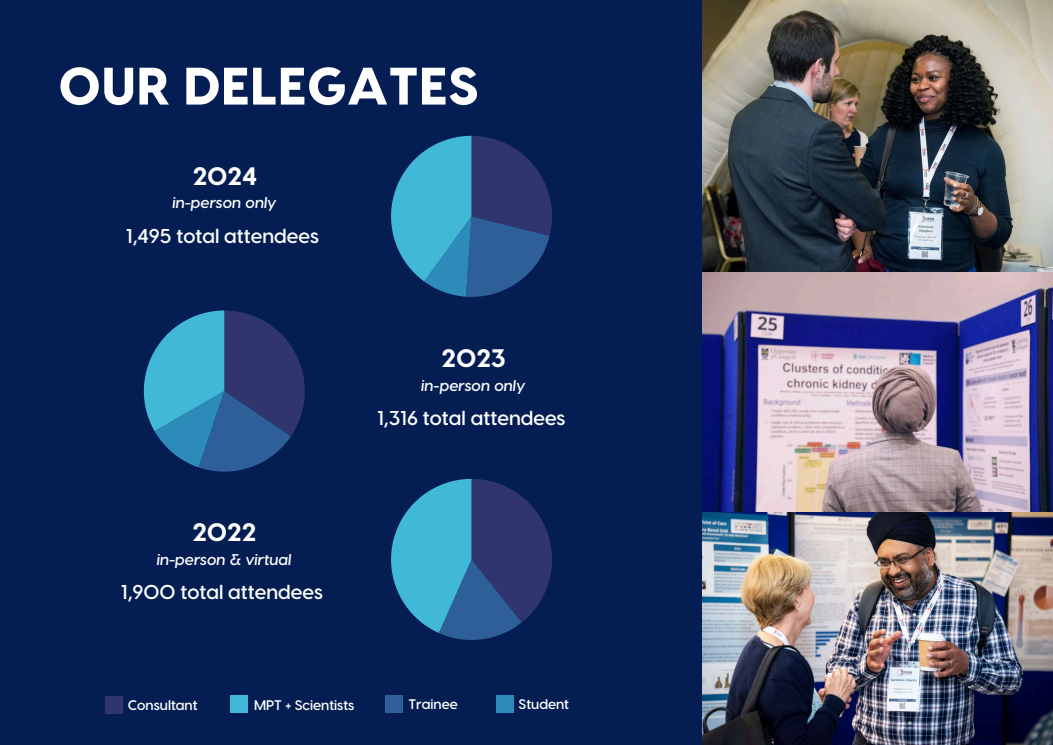
<style>
.page{position:relative;width:1053px;height:745px;background:#fff}
.page>*{position:absolute;margin:0;border:0;box-sizing:border-box;transform-origin:0 0}
.t1{font:800 52.6px "Visby CF";color:#fff}
.t2{font:800 25.2px "Visby CF";color:#fff}
.t3{font:600 20px "Visby CF";color:#fff}
.t4{font:italic 600 15.48px "Visby CF";color:#fff}
.t5{font:600 13.88px "Visby CF";color:#fff}
</style>
<div class="page">
<div style="left:0;top:0;width:1052px;height:744px;background:#041d52"></div>
<img style="left:702px;top:0;width:350px;height:744px">
<div style="left:105px;top:695px;width:18px;height:18px;background:#31356e"></div>
<div style="left:230px;top:695px;width:17px;height:17px;background:#41b8d5"></div>
<div style="left:385px;top:695px;width:17px;height:17px;background:#2f5f98"></div>
<div style="left:496px;top:695px;width:17px;height:17px;background:#2d8bba"></div>
<svg style="left:391px;top:478px;width:161px;height:161px"></svg>
<svg style="left:144px;top:310px;width:161px;height:161px"></svg>
<svg style="left:391px;top:136px;width:161px;height:161px"></svg>
<h1 class="t1" style="left:58px;top:51px;width:422px">OUR DELEGATES</h1>
<p class="t2" style="left:193px;top:159px;width:66px">2024</p>
<p class="t4" style="left:173px;top:192px;width:106px">in-person only</p>
<p class="t3" style="left:126px;top:222px;width:194px">1,495 total attendees</p>
<p class="t2" style="left:192px;top:515px;width:65px">2022</p>
<p class="t4" style="left:157px;top:548px;width:136px">in-person &amp; virtual</p>
<p class="t3" style="left:121px;top:578px;width:204px">1,900 total attendees</p>
<p class="t2" style="left:441px;top:341px;width:66px">2023</p>
<p class="t4" style="left:421px;top:374px;width:106px">in-person only</p>
<p class="t3" style="left:377px;top:404px;width:190px">1,316 total attendees</p>
<p class="t5" style="left:128px;top:695px;width:71px">Consultant</p>
<p class="t5" style="left:254px;top:695px;width:102px">MPT + Scientists</p>
<p class="t5" style="left:408px;top:694px;width:51px">Trainee</p>
<p class="t5" style="left:518px;top:694px;width:52px">Student</p>
</div>
